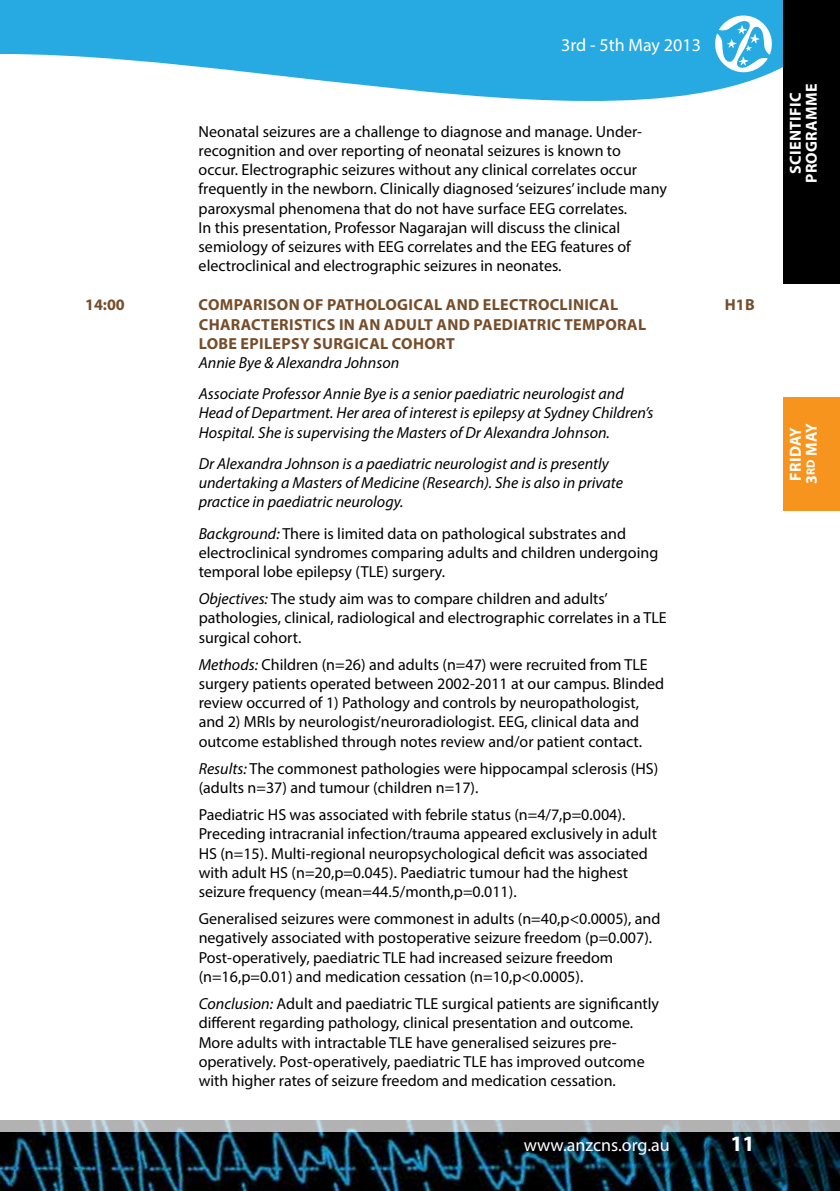
<style>
.page{position:relative;width:840px;height:1191px;background:#fff}
.page>*{position:absolute;margin:0;border:0;box-sizing:border-box;transform-origin:0 0}
.t1{font:700 22px "Myriad Pro";color:#fff}
.t2{font:18px "Myriad Pro";color:#fff}
.t3{font:16px/19.2px "Myriad Pro";color:#000}
.t4{font:italic 16px/19.2px "Myriad Pro";color:#000}
.t5{font:700 16px/19.2px "Myriad Pro";letter-spacing:.02em;color:#764d2a}
.t6{font:700 16px/16px "Myriad Pro";letter-spacing:.02em;color:#fff}
.s1{font-style:italic}
.s2{font-size:12px}
</style>
<div class="page">
<svg style="left:0;top:0;width:782px;height:101px;fill:#27aae1"></svg>
<svg style="left:714px;top:16px;width:58px;height:56px"></svg>
<img style="left:0;top:1132px;width:839px;height:59px">
<svg style="left:0;top:1120px;width:839px;height:12px;background:#b3b6b7"></svg>
<div style="left:782px;top:397px;width:57px;height:113px;background:#f7941e"></div>
<div style="left:782px;top:0;width:57px;height:283px;background:#000"></div>
<p class="t2" style="left:561px;top:34px;width:141px">3rd - 5th May 2013</p>
<p class="t3" style="left:198px;top:122px;width:469px">Neonatal seizures are a challenge to diagnose and manage. Under&shy;recognition and over reporting of neonatal seizures is known to<br>occur. Electrographic seizures without any clinical correlates occur frequently in the newborn. Clinically diagnosed ‘seizures’ include many paroxysmal phenomena that do not have surface EEG correlates.<br>In this presentation, Professor Nagarajan will discuss the clinical semiology of seizures with EEG correlates and the EEG features of electroclinical and electrographic seizures in neonates.</p>
<p class="t5" style="left:85px;top:295px;width:41px">14:00</p>
<p class="t5" style="left:198px;top:295px;width:32px">COMPARI</p>
<p class="t5" style="left:268px;top:295px;width:140px">SON OF PATHOLOGICA</p>
<p class="t5" style="left:434px;top:295px;width:185px">L AND ELECTROCLINICAL</p>
<p class="t5" style="left:724px;top:295px;width:31px">H1B</p>
<p class="t5" style="left:199px;top:314px;width:12px">CHARAC</p>
<p class="t5" style="left:199px;top:314px;width:448px;text-indent:62px">TERISTICS IN AN ADULT AND PAEDIATRIC TEMPORAL<br>LOBE EPI LEPSY SURGICA</p>
<p class="t5" style="left:380px;top:333px;width:76px">L COHORT</p>
<p class="t4" style="left:198px;top:347px;width:426px;line-height:31.2px">Annie Bye &amp; Alexandra Johnson<br>Associate Professor Annie Bye is a senior paediatric neurologist and</p>
<p class="t4" style="left:198px;top:403px;width:456px">Head of Department. Her area of interest is epilepsy at Sydney Children’s<br>Hospital. She is supervising the Masters of Dr Alexandra Johnson.</p>
<p class="t4" style="left:198px;top:454px;width:425px">Dr Alexandra Johnson is a paediatric neurologist and is presently undertaking a Masters of Medicine (Research). She is also in private practice in paediatric neurology.</p>
<p class="t3" style="left:198px;top:523px;width:461px"><span class="s1">Background:</span> There is limited data on pathological substrates and electroclinical syndromes comparing adults and children undergoing temporal lobe epilepsy (TLE) surgery.</p>
<p class="t3" style="left:198px;top:589px;width:469px"><span class="s1">Objectives:</span> The study aim was to compare children and adults’ pathologies, clinical, radiological and electrographic correlates in a TLE surgical cohort.</p>
<p class="t3" style="left:198px;top:654px;width:466px"><span class="s1">Methods:</span> Children (n=26) and adults (n=47) were recruited from TLE surgery patients operated between 2002-2011 at our campus. Blinded review occurred of 1) Pathology and controls by neuropathologist, and 2) MRIs by neurologist/neuroradiologist. EEG, clinical data and outcome established through notes review and/or patient contact.</p>
<p class="t3" style="left:198px;top:758px;width:461px"><span class="s1">Results:</span> The commonest pathologies were hippocampal sclerosis (HS) (adults n=37) and tumour (children n=17).</p>
<p class="t3" style="left:198px;top:805px;width:459px">Paediatric HS was associated with febrile status (n=4/7,p=0.004).<br>Preceding intracranial infection/trauma appeared exclusively in adult HS (n=15). Multi-regional neuropsychological deficit was associated with adult HS (n=20,p=0.045). Paediatric tumour had the highest seizure frequency (mean=44.5/month,p=0.011).</p>
<p class="t3" style="left:198px;top:909px;width:463px">Generalised seizures were commonest in adults (n=40,p&lt;0.0005), and negatively associated with postoperative seizure freedom (p=0.007).<br>Post-operatively, paediatric TLE had increased seizure freedom (n=16,p=0.01) and medication cessation (n=10,p&lt;0.0005).</p>
<p class="t3" style="left:198px;top:994px;width:461px"><span class="s1">Conclusion:</span> Adult and paediatric TLE surgical patients are significantly different regarding pathology, clinical presentation and outcome.<br>More adults with intractable TLE have generalised seizures pre&shy;operatively. Post-operatively, paediatric TLE has improved outcome with higher rates of seizure freedom and medication cessation.</p>
<p class="t2" style="left:523px;top:1134px;width:147px">www.anzcns.org.au</p>
<h1 class="t1" style="left:730px;top:1129px;width:26px">11</h1>
<p class="t6" style="left:786px;top:183px;width:101px;text-align:center;rotate:-90deg">SCIENTIFIC<br>PROGRAMME</p>
<p class="t6" style="left:786px;top:484px;width:62px;rotate:-90deg">FRIDAY<br>3<span class="s2">RD</span> MAY</p>
</div>
